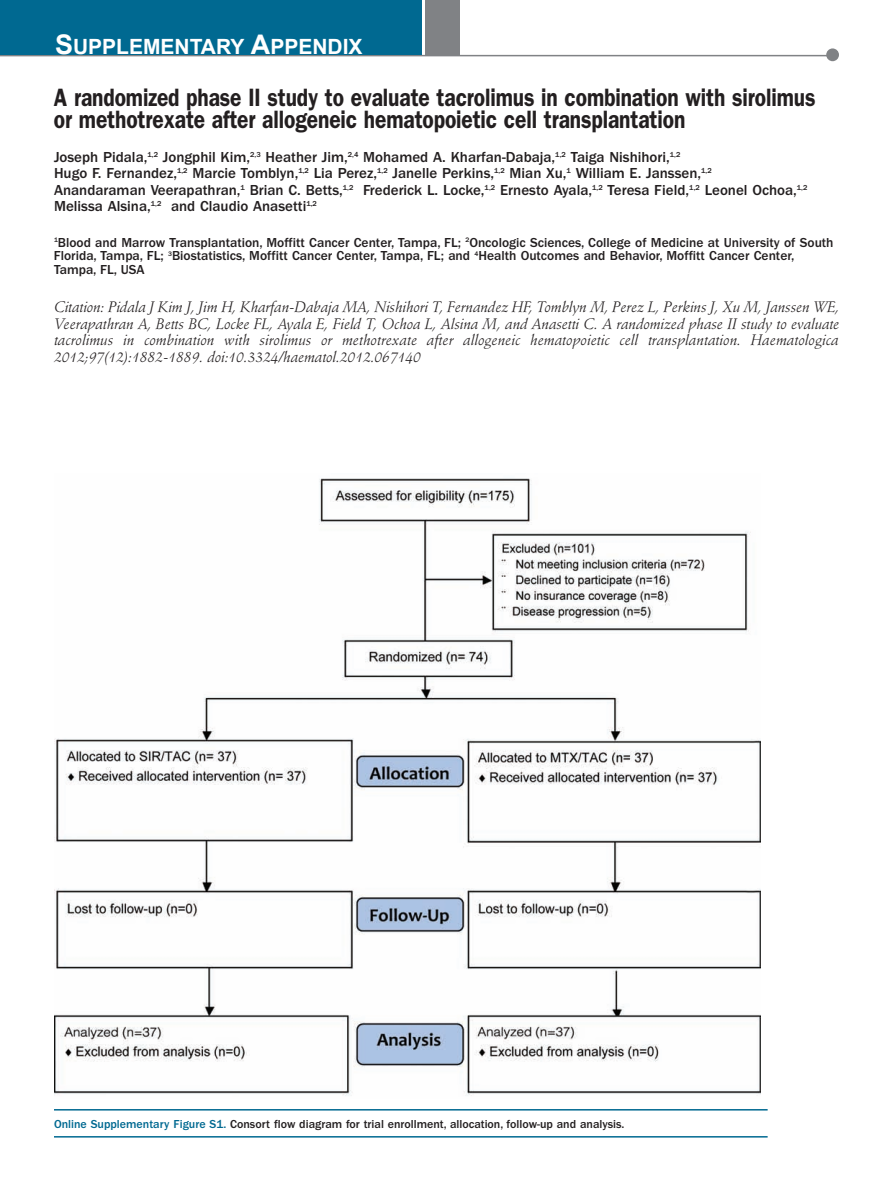
<style>
.page{position:relative;width:893px;height:1191px;background:#fff}
.page>*{position:absolute;margin:0;border:0;box-sizing:border-box;transform-origin:0 0}
.t1{font:600 25.2px/22.5px "Franklin Gothic";letter-spacing:-.005em;color:#231f20;scale:.83 1}
.t2{font:700 21px "Arial";color:#fff}
.t3{font:italic 15px/16.5px "Stempel Schneidler";letter-spacing:-.005em;color:#231f20;text-align:justify}
.t4{font:500 15px/16.5px "Franklin Gothic";color:#231f20}
.t5{font:500 13.5px/13.5px "Franklin Gothic";color:#231f20}
.t6{font:500 12px "Franklin Gothic";color:#231f20}
.s1{font-size:27px}
.s2{color:#006991}
</style>
<div class="page">
<hr style="left:0;top:55px;width:837px;height:1px;background:#808285">
<div style="left:826px;top:48px;width:13px;height:13px;background:#808285;border-radius:50%"></div>
<div style="left:426px;top:0;width:34px;height:55px;background:#808285"></div>
<div style="left:0;top:0;width:422px;height:55px;background:#006991"></div>
<img style="left:54px;top:478px;width:707px;height:618px">
<hr style="left:54px;top:1109px;width:714px;height:1px;background:#006991">
<hr style="left:54px;top:1136px;width:714px;height:1px;background:#006991">
<h2 class="t2" style="left:55px;top:35px;width:309px"><span class="s1">S</span>UPPLEMENTARY <span class="s1">A</span>PPENDIX</h2>
<h1 class="t1" style="left:54px;top:88px;width:919px">A randomized phase II study to evaluate tacrolimus in combination with sirolimus or methotrexate after allogeneic hematopoietic cell transplantation</h1>
<p class="t4" style="left:54px;top:150px;width:755px">Joseph Pidala,<sup>1,2</sup> Jongphil Kim,<sup>2,3</sup> Heather Jim,<sup>2,4</sup> Mohamed A. Kharfan-Dabaja,<sup>1,2</sup> Taiga Nishihori,<sup>1,2<br></sup>Hugo F. Fernandez,<sup>1,2</sup> Marcie Tomblyn,<sup>1,2</sup> Lia Perez,<sup>1,2</sup> Janelle Perkins,<sup>1,2</sup> Mian Xu,<sup>1</sup> William E. Janssen,<sup>1,2<br></sup>Anandaraman Veerapathran,<sup>1</sup> Brian C. Betts,<sup>1,2</sup> Frederick L. Locke,<sup>1,2</sup> Ernesto Ayala,<sup>1,2</sup> Teresa Field,<sup>1,2</sup> Leonel Ochoa,<sup>1,2<br></sup>Melissa Alsina,<sup>1,2</sup> and Claudio Anasetti<sup>1,2</sup></p>
<p class="t5" style="left:54px;top:237px;width:781px"><sup>1</sup>Blood and Marrow Transplantation, Moffitt Cancer Center, Tampa, FL; <sup>2</sup>Oncologic Sciences, College of Medicine at University of South<br>Florida, Tampa, FL; <sup>3</sup>Biostatistics, Moffitt Cancer Center, Tampa, FL; and <sup>4</sup>Health Outcomes and Behavior, Moffitt Cancer Center,<br>Tampa, FL, USA</p>
<p class="t3" style="left:54px;top:300px;width:787px">Citation: Pidala J Kim J, Jim H, Kharfan-Dabaja MA, Nishihori T, Fernandez HF, Tomblyn M, Perez L, Perkins J, Xu M, Janssen WE, Veerapathran A, Betts BC, Locke FL, Ayala E, Field T, Ochoa L, Alsina M, and Anasetti C. A randomized phase II study to evaluate tacrolimus in combination with sirolimus or methotrexate after allogeneic hematopoietic cell transplantation. Haematologica 2012;97(12):1882-1889. doi:10.3324/haematol.2012.067140</p>
<p class="t6" style="left:54px;top:1119px;width:572px"><span class="s2">Online Supplementary Figure S1.</span> Consort flow diagram for trial enrollment, allocation, follow-up and analysis.</p>
</div>
